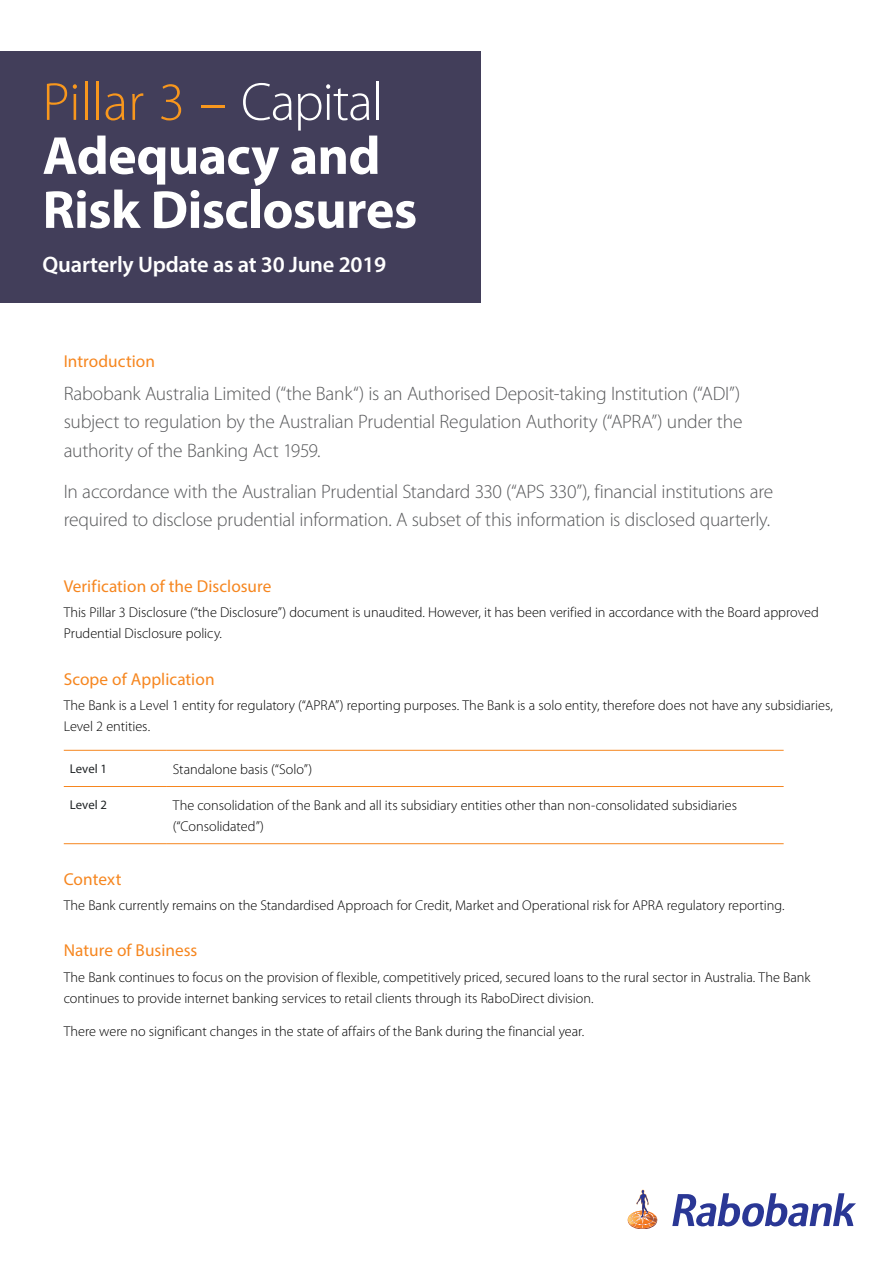
<style>
.page{position:relative;width:893px;height:1263px;background:#fff}
.page>*{position:absolute;margin:0;border:0;box-sizing:border-box;transform-origin:0 0}
.t1{font:700 54px/54px "Myriad Pro";letter-spacing:-.015em;color:#fff}
.t2{font:600 22.5px "Myriad Pro";letter-spacing:-.01em;color:#fff}
.t3{font:300 19.5px/28.5px "Myriad Pro";letter-spacing:-.015em;color:#58595b;text-align:justify}
.t4{font:17.25px "Myriad Pro";letter-spacing:.005em;color:#f6861f}
.t5{font:300 14.25px/21px "Myriad Pro";color:#000}
.t6{font:12.75px "Myriad Pro";color:#202426}
.s1{font-weight:300;color:#f8971d}
.s2{font-weight:300}
</style>
<div class="page">
<hr style="left:64px;top:750px;width:103px;height:1px;background:#f6861f">
<hr style="left:167px;top:750px;width:617px;height:1px;background:#f6861f">
<hr style="left:64px;top:786px;width:103px;height:1px;background:#f6861f">
<hr style="left:167px;top:786px;width:617px;height:1px;background:#f6861f">
<hr style="left:64px;top:843px;width:103px;height:1px;background:#f6861f">
<hr style="left:167px;top:843px;width:617px;height:1px;background:#f6861f">
<div style="left:0;top:51px;width:480px;height:252px;background:#423e5a"></div>
<svg style="left:672px;top:1193px;width:184px;height:33px"></svg>
<svg style="left:627px;top:1190px;width:31px;height:39px"></svg>
<h1 class="t1" style="left:43px;top:73px;width:376px"><span class="s1">Pillar 3 –</span> <span class="s2">Capital<br></span>Adequacy and<br>Risk Disclosures</h1>
<h2 class="t2" style="left:43px;top:251px;width:345px">Quarterly Update as at 30 June 2019</h2>
<p class="t4" style="left:64px;top:350px;width:93px">Introduction</p>
<h3 class="t3" style="left:64px;top:379px;width:680px">Rabobank Australia Limited (“the Bank“) is an Authorised Deposit-taking Institution (“ADI”) subject to regulation by the Australian Prudential Regulation Authority (“APRA”) under the authority of the Banking Act 1959.</h3>
<h3 class="t3" style="left:64px;top:477px;width:711px">In accordance with the Australian Prudential Standard 330 (“APS 330”), financial institutions are required to disclose prudential information. A subset of this information is disclosed quarterly.</h3>
<p class="t4" style="left:64px;top:576px;width:209px">Verification of the Disclosure</p>
<p class="t5" style="left:64px;top:602px;width:756px">This Pillar 3 Disclosure (“the Disclosure”) document is unaudited. However, it has been verified in accordance with the Board approved<br>Prudential Disclosure policy.</p>
<p class="t4" style="left:64px;top:668px;width:152px">Scope of Application</p>
<p class="t5" style="left:64px;top:695px;width:770px">The Bank is a Level 1 entity for regulatory (“APRA”) reporting purposes. The Bank is a solo entity, therefore does not have any subsidiaries,<br>Level 2 entities.</p>
<p class="t6" style="left:70px;top:760px;width:39px">Level 1</p>
<p class="t5" style="left:173px;top:759px;width:141px">Standalone basis (“Solo”)</p>
<p class="t6" style="left:70px;top:797px;width:39px">Level 2</p>
<p class="t5" style="left:173px;top:795px;width:566px">The consolidation of the Bank and all its subsidiary entities other than non-consolidated subsidiaries (“Consolidated”)</p>
<p class="t4" style="left:64px;top:868px;width:59px">Context</p>
<p class="t5" style="left:64px;top:895px;width:722px">The Bank currently remains on the Standardised Approach for Credit, Market and Operational risk for APRA regulatory reporting.</p>
<p class="t4" style="left:64px;top:940px;width:135px">Nature of Business</p>
<p class="t5" style="left:64px;top:966px;width:748px">The Bank continues to focus on the provision of flexible, competitively priced, secured loans to the rural sector in Australia. The Bank continues to provide internet banking services to retail clients through its RaboDirect division.</p>
<p class="t5" style="left:64px;top:1021px;width:522px">There were no significant changes in the state of affairs of the Bank during the financial year.</p>
</div>
